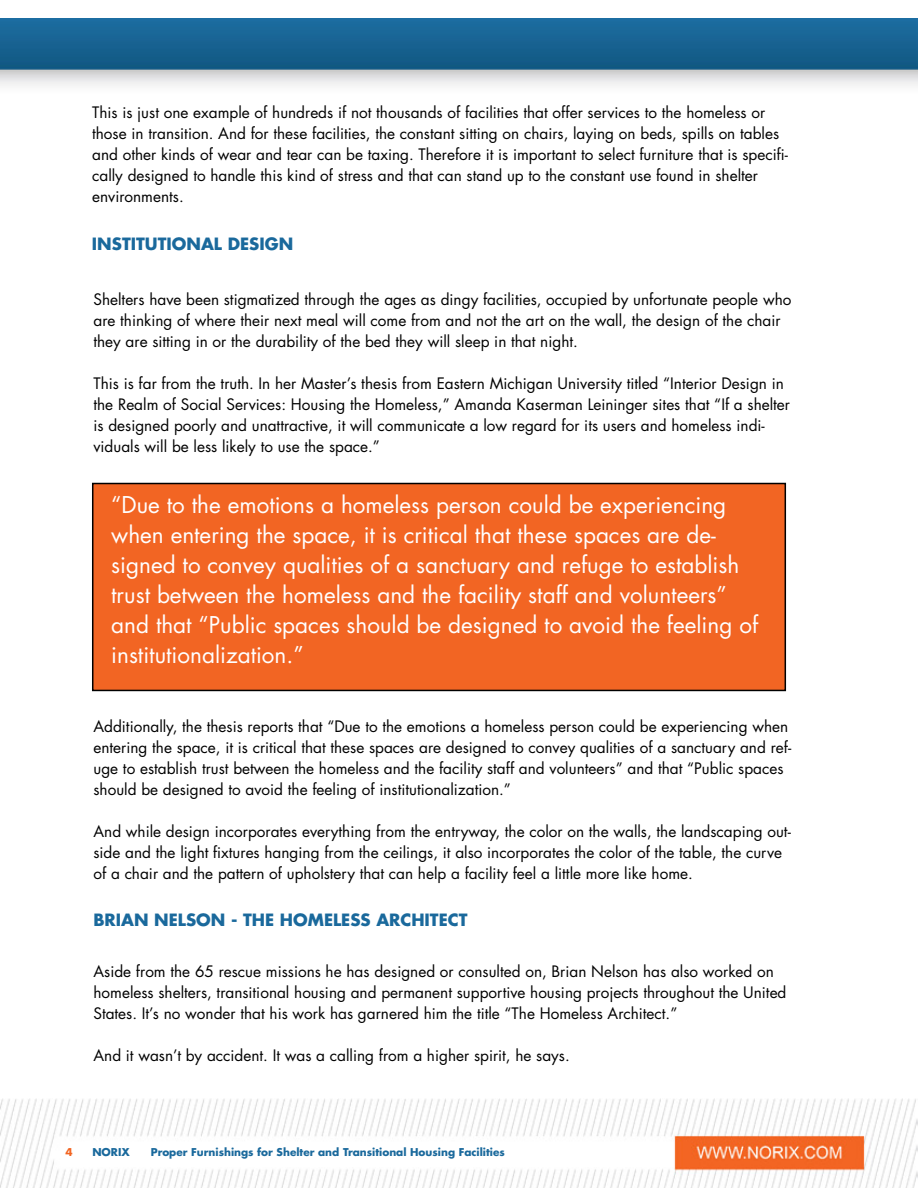
<style>
.page{position:relative;width:918px;height:1188px;background:#fff}
.page>*{position:absolute;margin:0;border:0;box-sizing:border-box;transform-origin:0 0}
.t1{font:22.5px/30px "Futura Std";color:#fff}
.t2{font:700 16.5px "Futura Std";color:#1a699c}
.t3{font:15.3px/21px "Futura Std";color:#000}
.t4{font:700 10.5px "Futura Std";color:#1a699c}
.s1{color:#f26522}
</style>
<div class="page">
<img style="left:0;top:18px;width:918px;height:1170px">
<div style="left:93px;top:484px;width:692px;height:206px;background:#f26523"></div>
<div style="left:92px;top:483px;width:694px;height:208px;border:2px solid #000"></div>
<p class="t3" style="left:92px;top:102px;width:697px">This is just one example of hundreds if not thousands of facilities that offer services to the homeless or those in transition. And for these facilities, the constant sitting on chairs, laying on beds, spills on tables and other kinds of wear and tear can be taxing. Therefore it is important to select furniture that is specifi&shy;cally designed to handle this kind of stress and that can stand up to the constant use found in shelter environments.</p>
<p class="t2" style="left:92px;top:233px;width:203px">institutional design</p>
<p class="t3" style="left:93px;top:289px;width:700px">Shelters have been stigmatized through the ages as dingy facilities, occupied by unfortunate people who are thinking of where their next meal will come from and not the art on the wall, the design of the chair they are sitting in or the durability of the bed they will sleep in that night.</p>
<p class="t3" style="left:93px;top:373px;width:698px">This is far from the truth. In her Master’s thesis from Eastern Michigan University titled “Interior Design in the Realm of Social Services: Housing the Homeless,” Amanda Kaserman Leininger sites that “If a shelter is designed poorly and unattractive, it will communicate a low regard for its users and homeless indi&shy;viduals will be less likely to use the space.”</p>
<p class="t1" style="left:111px;top:490px;width:648px">“Due to the emotions a homeless person could be experiencing when entering the space, it is critical that these spaces are de&shy;signed to convey qualities of a sanctuary and refuge to establish trust between the homeless and the facility staff and volunteers” and that “Public spaces should be designed to avoid the feeling of institutionalization.”</p>
<p class="t3" style="left:93px;top:716px;width:699px">Additionally, the thesis reports that “Due to the emotions a homeless person could be experiencing when entering the space, it is critical that these spaces are designed to convey qualities of a sanctuary and ref&shy;uge to establish trust between the homeless and the facility staff and volunteers” and that “Public spaces should be designed to avoid the feeling of institutionalization.”</p>
<p class="t3" style="left:93px;top:821px;width:699px">And while design incorporates everything from the entryway, the color on the walls, the landscaping out&shy;side and the light fixtures hanging from the ceilings, it also incorporates the color of the table, the curve of a chair and the pattern of upholstery that can help a facility feel a little more like home.</p>
<p class="t2" style="left:93px;top:909px;width:365px">brian nelson - the homeless arc hitect</p>
<p class="t3" style="left:93px;top:961px;width:695px">Aside from the 65 rescue missions he has designed or consulted on, Brian Nelson has also worked on homeless shelters, transitional housing and permanent supportive housing projects throughout the United<br>States. It’s no wonder that his work has garnered him the title “The Homeless Architect.”</p>
<p class="t3" style="left:93px;top:1045px;width:478px">And it wasn’t by accident. It was a calling from a higher spirit, he says.</p>
<p class="t4" style="left:65px;top:1145px;width:18px"><span class="s1">4</span> NORI</p>
<p class="t4" style="left:121px;top:1145px;width:10px">X</p>
<p class="t4" style="left:151px;top:1145px;width:356px">Proper Furnishings for Shelter and Transitional Housing Facilities</p>
</div>
